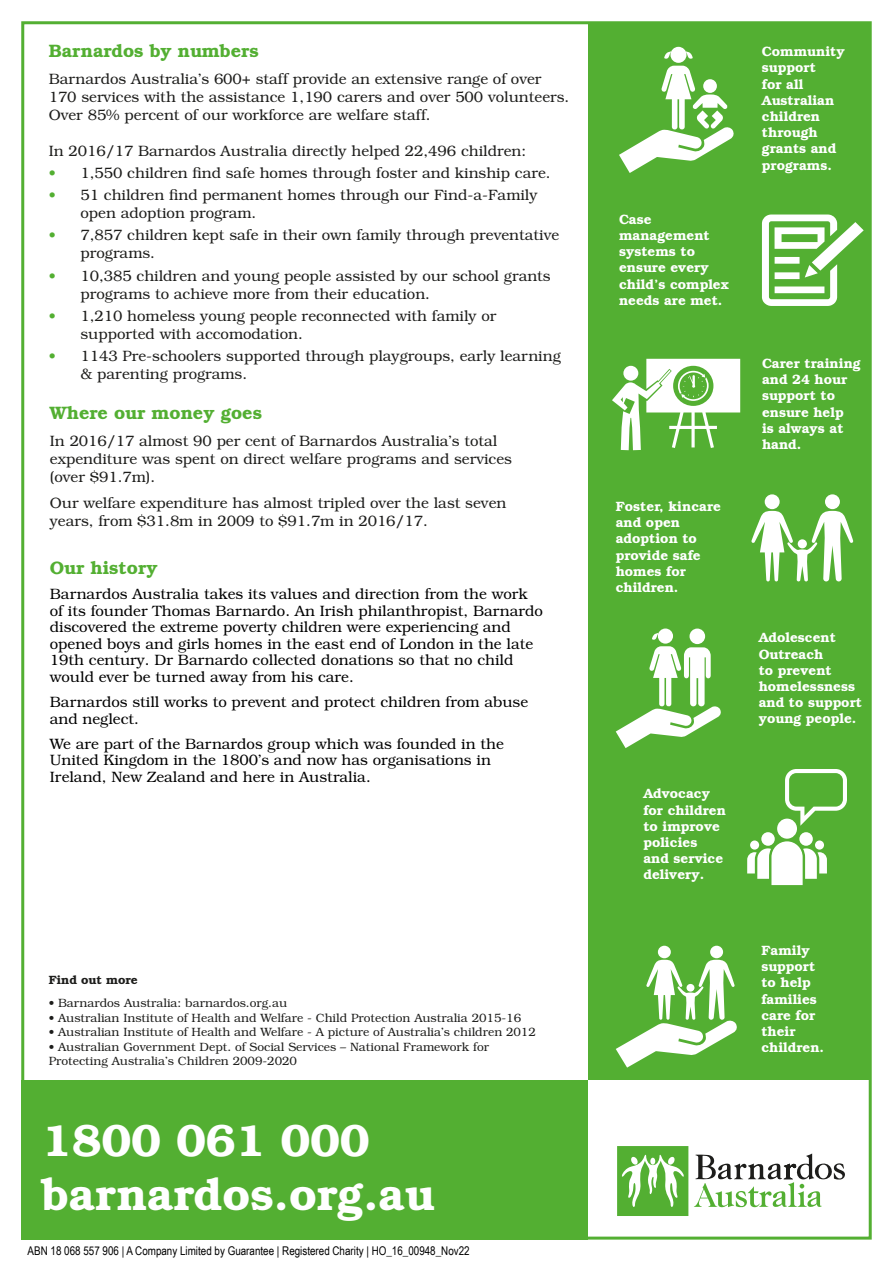
<style>
.page{position:relative;width:893px;height:1263px;background:#fff}
.page>*{position:absolute;margin:0;border:0;box-sizing:border-box;transform-origin:0 0}
.t1{font:600 45px "Bookman Std";color:#fff}
.t2{font:600 18px "Bookman Std";color:#53af32}
.t3{font:300 15px/18px "Bookman Std";color:#1d1d1b}
.t4{font:300 15px/16.5px "Bookman Std";color:#000}
.t5{font:600 13.5px/16.2px "Bookman Std";color:#fff}
.t6{font:300 12px/14.4px "Bookman Std";color:#1d1d1b}
.t7{font:12px "Arial Narrow";color:#000}
.t8{font:600 12px "Bookman Std";color:#1d1d1b}
.s1{color:#53af32}
</style>
<div class="page">
<div style="left:588px;top:23px;width:282px;height:1057px;background:#53af32"></div>
<div style="left:21px;top:1080px;width:567px;height:159px;background:#53af32"></div>
<svg style="left:694px;top:1153px;width:151px;height:55px"></svg>
<svg style="left:617px;top:1146px;width:71px;height:70px"></svg>
<div style="left:765px;top:494px;width:15px;height:15px;background:#fff;border-radius:50%"></div>
<div style="left:825px;top:494px;width:15px;height:15px;background:#fff;border-radius:50%"></div>
<svg style="left:751px;top:511px;width:102px;height:70px"></svg>
<div style="left:799px;top:832px;width:14px;height:14px;background:#fff;border-radius:50%"></div>
<div style="left:761px;top:832px;width:14px;height:14px;background:#fff;border-radius:50%"></div>
<div style="left:777px;top:819px;width:20px;height:20px;background:#fff;border-radius:50%"></div>
<svg style="left:747px;top:841px;width:80px;height:44px"></svg>
<svg style="left:785px;top:769px;width:62px;height:57px"></svg>
<svg style="left:762px;top:214px;width:102px;height:92px"></svg>
<div style="left:658px;top:946px;width:13px;height:12px;background:#fff;border-radius:50%"></div>
<div style="left:710px;top:946px;width:13px;height:12px;background:#fff;border-radius:50%"></div>
<svg style="left:616px;top:960px;width:121px;height:107px"></svg>
<div style="left:658px;top:628px;width:15px;height:16px;background:#fff;border-radius:50%"></div>
<div style="left:689px;top:628px;width:16px;height:16px;background:#fff;border-radius:50%"></div>
<svg style="left:616px;top:646px;width:105px;height:102px"></svg>
<svg style="left:652px;top:632px;width:7px;height:8px"></svg>
<div style="left:670px;top:47px;width:16px;height:16px;background:#fff;border-radius:50%"></div>
<svg style="left:664px;top:51px;width:8px;height:9px"></svg>
<svg style="left:685px;top:51px;width:8px;height:9px"></svg>
<svg style="left:619px;top:66px;width:115px;height:107px"></svg>
<svg style="left:612px;top:359px;width:128px;height:91px"></svg>
<p class="t2" style="left:49px;top:40px;width:212px">Barnardos by numbers</p>
<p class="t3" style="left:49px;top:70px;width:522px">Barnardos Australia’s 600+ staff provide an extensive range of over<br>170 services with the assistance 1,190 carers and over 500 volunteers.<br>Over 85% percent of our workforce are welfare staff.</p>
<p class="t3" style="left:49px;top:142px;width:479px">In 2016/17 Barnardos Australia directly helped 22,496 children:</p>
<p class="t3" style="left:49px;top:164px;width:503px"><span class="s1">•</span> 1,550 children find safe homes through foster and kinship care.</p>
<p class="t3" style="left:81px;top:186px;width:458px;text-indent:-32px"><span class="s1">•</span> 51 children find permanent homes through our Find-a-Family open adoption program.</p>
<p class="t3" style="left:81px;top:226px;width:480px;text-indent:-32px"><span class="s1">•</span> 7,857 children kept safe in their own family through preventative programs.</p>
<p class="t3" style="left:81px;top:267px;width:472px;text-indent:-32px"><span class="s1">•</span> 10,385 children and young people assisted by our school grants programs to achieve more from their education.</p>
<p class="t3" style="left:81px;top:307px;width:417px;text-indent:-32px"><span class="s1">•</span> 1,210 homeless young people reconnected with family or supported with accomodation.</p>
<p class="t3" style="left:81px;top:347px;width:482px;text-indent:-32px"><span class="s1">•</span> 1143 Pre-schoolers supported through playgroups, early learning &amp; parenting programs.</p>
<p class="t2" style="left:50px;top:402px;width:214px">Where our money goes</p>
<p class="t3" style="left:50px;top:432px;width:464px">In 2016/17 almost 90 per cent of Barnardos Australia’s total expenditure was spent on direct welfare programs and services (over $91.7m).</p>
<p class="t3" style="left:50px;top:494px;width:458px">Our welfare expenditure has almost tripled over the last seven years, from $31.8m in 2009 to $91.7m in 2016/17.</p>
<p class="t2" style="left:50px;top:558px;width:109px">Our history</p>
<p class="t4" style="left:50px;top:586px;width:494px">Barnardos Australia takes its values and direction from the work of its founder Thomas Barnardo. An Irish philanthropist, Barnardo discovered the extreme poverty children were experiencing and opened boys and girls homes in the east end of London in the late 19th century. Dr Barnardo collected donations so that no child would ever be turned away from his care.</p>
<p class="t4" style="left:50px;top:694px;width:480px">Barnardos still works to prevent and protect children from abuse and neglect.</p>
<p class="t4" style="left:50px;top:735px;width:455px">We are part of the Barnardos group which was founded in the<br>United Kingdom in the 1800’s and now has organisations in<br>Ireland, New Zealand and here in Australia.</p>
<p class="t8" style="left:49px;top:973px;width:91px">Find out more</p>
<p class="t6" style="left:49px;top:996px;width:240px">• Barnardos Australia: barnardos.org.au</p>
<p class="t6" style="left:49px;top:1010px;width:474px">• Australian Institute of Health and Welfare - Child Protection Australia 2015-16</p>
<p class="t6" style="left:49px;top:1025px;width:489px">• Australian Institute of Health and Welfare - A picture of Australia’s children 2012</p>
<p class="t6" style="left:49px;top:1039px;width:442px">• Australian Government Dept. of Social Services – National Framework for<br>Protecting Australia’s Children 2009-2020</p>
<p class="t1" style="left:42px;top:1113px;width:329px">1800 061 000</p>
<p class="t1" style="left:42px;top:1167px;width:394px">barnardos.org.au</p>
<p class="t7" style="left:28px;top:1242px;width:443px">ABN 18 068 557 906 | A Company Limited by Guarantee | Registered Charity | HO_16_00948_Nov22</p>
<p class="t5" style="left:619px;top:211px;width:111px">Case management systems to ensure every child’s complex needs are met.</p>
<p class="t5" style="left:616px;top:498px;width:107px">Foster, kincare and open adoption to provide safe homes for children.</p>
<p class="t5" style="left:643px;top:786px;width:84px">Advocacy for children to improve policies and service delivery.</p>
<p class="t5" style="left:762px;top:43px;width:84px">Community support<br>for all<br>Australian children through grants and programs.</p>
<p class="t5" style="left:762px;top:355px;width:100px">Carer training and 24 hour support to ensure help<br>is always at hand.</p>
<p class="t5" style="left:759px;top:630px;width:105px">Adolescent<br>Outreach<br>to prevent homelessness and to support young people.</p>
<p class="t5" style="left:761px;top:942px;width:64px">Family support to help families care for their children.</p>
</div>
